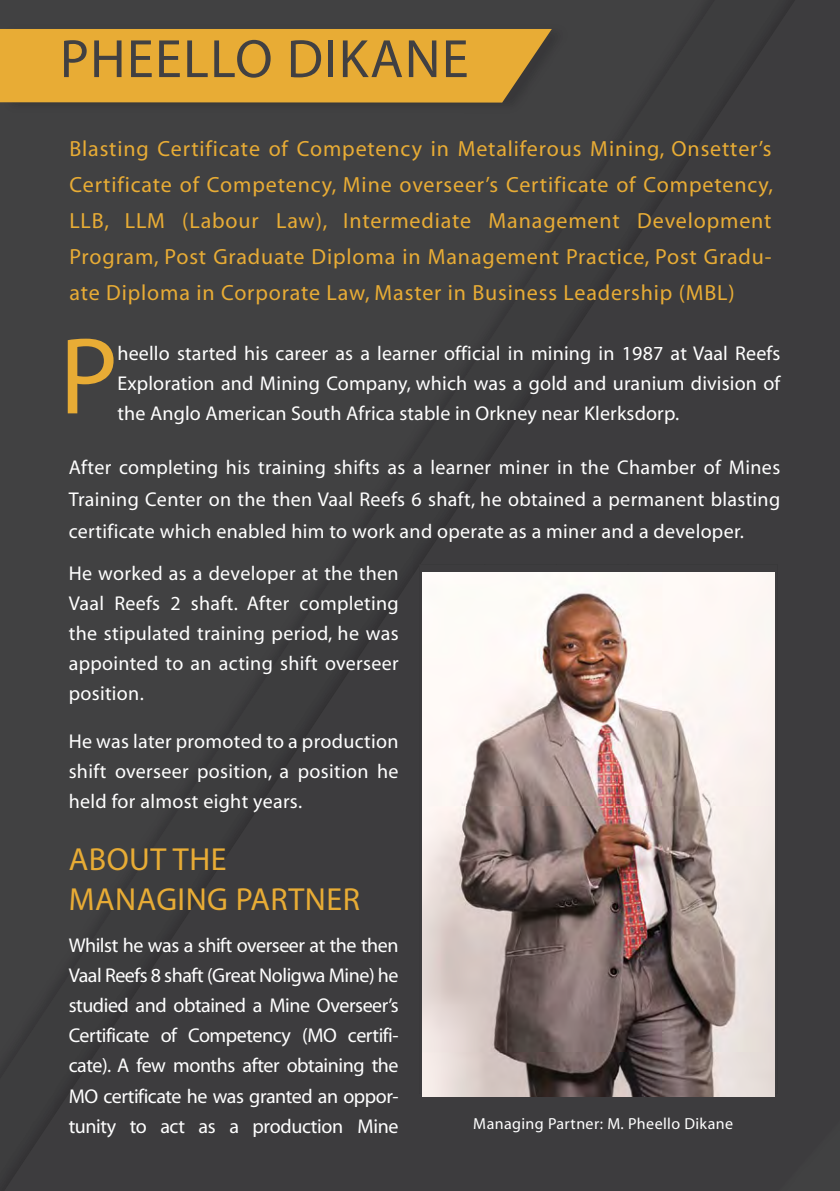
<style>
.page{position:relative;width:840px;height:1191px;background:#fff}
.page>*{position:absolute;margin:0;border:0;box-sizing:border-box;transform-origin:0 0}
.t1{font:300 110px "Futura";color:#e8ac35}
.t2{font:italic 54.4px "Futura";letter-spacing:.025em;color:#414042}
.t3{font:italic 32px/40px "Futura";letter-spacing:.015em;color:#e8ac35}
.t4{font:italic 22px/36px "Futura";letter-spacing:.04em;color:#e8ac35;text-align:justify}
.t5{font:300 20px/30px "Futura";letter-spacing:.01em;color:#fff;text-align:justify}
.t6{font:300 16px "Futura";letter-spacing:.025em;color:#fff}
</style>
<div class="page">
<img style="left:0;top:910px;width:4px;height:70px">
<img style="left:0;top:996px;width:4px;height:195px">
<div style="left:4px;top:0;width:835px;height:1191px;background:#3d3d3e"></div>
<div style="left:0;top:17px;width:577px;height:102px;background:#414142"></div>
<div style="left:0;top:29px;width:551px;height:74px;background:#e8ac35"></div>
<img style="left:422px;top:573px;width:352px;height:523px">
<h2 class="t2" style="left:60px;top:32px;width:410px">PHEELLO DIKANE</h2>
<p class="t4" style="left:69px;top:132px;width:704px">Blasting Certificate of Competency in Metaliferous Mining, Onsetter’s Certificate of Competency, Mine overseer’s Certificate of Competency, LLB, LLM (Labour Law), Intermediate Management Development Program, Post Graduate Diploma in Management Practice, Post Gradu&shy;ate Diploma in Corporate Law, Master in Business Leadership (MBL)</p>
<h1 class="t1" style="left:59px;top:322px;width:60px">P</h1>
<p class="t5" style="left:117px;top:339px;width:664px">heello started his career as a learner official in mining in 1987 at Vaal Reefs<br>Exploration and Mining Company, which was a gold and uranium division of</p>
<p class="t5" style="left:117px;top:399px;width:563px">the Anglo American South Africa stable in Orkney near Klerksdorp.</p>
<p class="t5" style="left:69px;top:452px;width:712px;line-height:32px">After completing his training shifts as a learner miner in the Chamber of Mines Training Center on the then Vaal Reefs 6 shaft, he obtained a permanent blasting certificate which enabled him to work and operate as a miner and a developer.</p>
<p class="t5" style="left:69px;top:559px;width:331px">He worked as a developer at the then Vaal Reefs 2 shaft. After completing the stipulated training period, he was appointed to an acting shift overseer position.</p>
<p class="t5" style="left:69px;top:727px;width:331px">He was later promoted to a production shift overseer position, a position he held for almost eight years.</p>
<h3 class="t3" style="left:69px;top:841px;width:292px">ABOUT THE<br>MANAGING PARTNER</h3>
<p class="t5" style="left:69px;top:931px;width:331px">Whilst he was a shift overseer at the then Vaal Reefs 8 shaft (Great Noligwa Mine) he studied and obtained a Mine Overseer’s Certificate of Competency (MO certifi&shy;cate). A few months after obtaining the MO certificate he was granted an oppor&shy;tunity to act as a production Mine</p>
<p class="t6" style="left:473px;top:1115px;width:261px">Managing Partner: M. Pheello Dikane</p>
</div>
